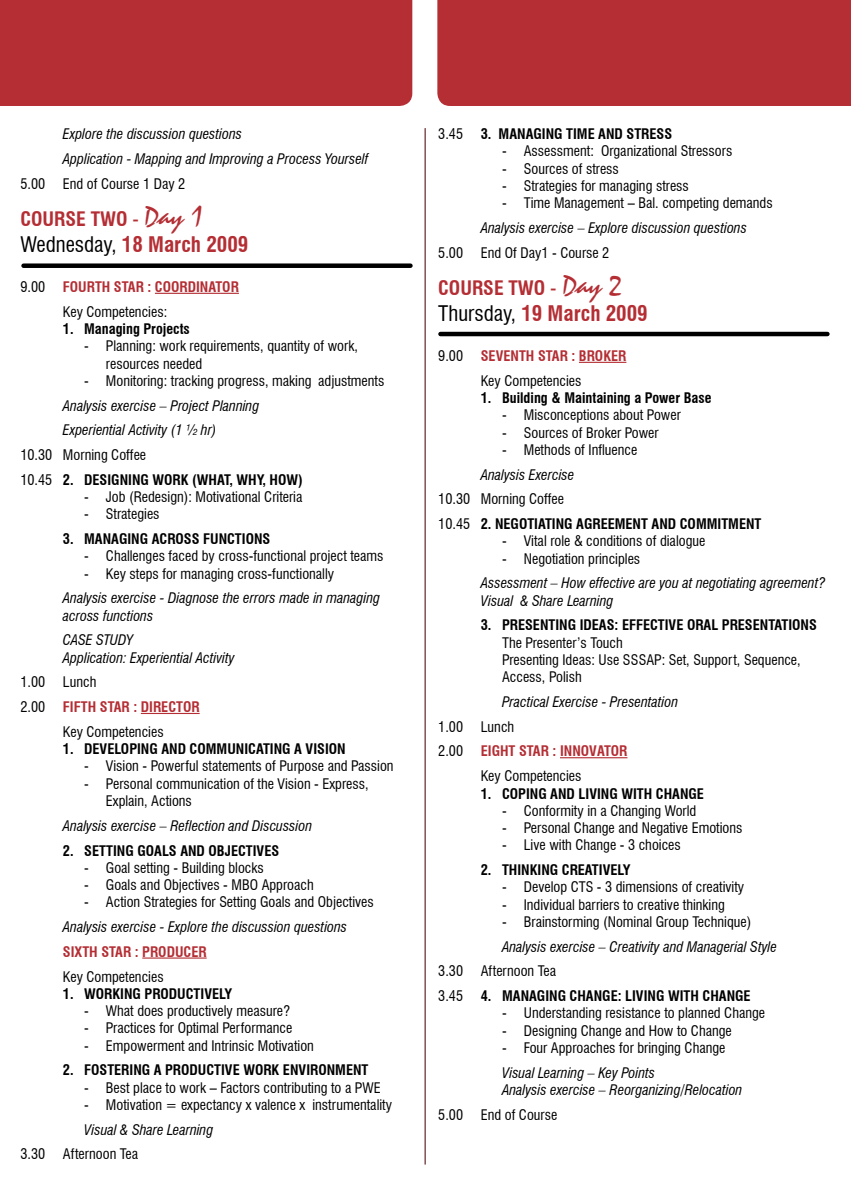
<style>
.page{position:relative;width:851px;height:1191px;background:#fff}
.page>*{position:absolute;margin:0;border:0;box-sizing:border-box;transform-origin:0 0}
.t1{font:700 condensed 21px "Swiss 721 BT";color:#b42e34}
.t2{font:700 condensed 19.5px "Swiss 721 BT";color:#b42e34}
.t3{font:condensed 14.25px/17.2px "Swiss 721 BT";color:#000}
.t4{font:italic condensed 14.25px/17.2px "Swiss 721 BT";color:#000}
.t5{font:700 condensed 14.25px/24.8px "Swiss 721 BT";color:#000}
.t6{font:700 condensed 14.25px/24.8px "Swiss 721 BT";color:#b42e34}
.s1{font-weight:400}
.s2{font-family:"Staccato 222 BT";font-weight:400;font-stretch:normal;font-size:28.5px}
.s3{font-weight:400;color:#000}
.s4{font-weight:700;color:#b42e34}
</style>
<div class="page">
<div style="left:0;top:0;width:412px;height:106px;background:#b42e34"></div>
<div style="left:437px;top:0;width:413px;height:106px;background:#b42e34"></div>
<hr style="left:155px;top:293px;width:84px;height:1px;background:#b42e34">
<hr style="left:141px;top:713px;width:59px;height:1px;background:#b42e34">
<hr style="left:142px;top:957px;width:65px;height:1px;background:#b42e34">
<hr style="left:579px;top:362px;width:47px;height:1px;background:#b42e34">
<hr style="left:560px;top:757px;width:67px;height:1px;background:#b42e34">
<div style="left:24px;top:263px;width:386px;height:5px;background:#000"></div>
<hr style="left:440px;top:332px;width:387px;height:4px;background:#000">
<p class="t4" style="left:63px;top:122px;width:307px;line-height:24.8px">Explore the discussion questions<br>Application - Mapping and Improving a Process Yourself</p>
<p class="t3" style="left:20px;top:175px;width:166px">5.00 End of Course 1 Day 2</p>
<h2 class="t2" style="left:20px;top:208px;width:184px">COURSE TWO <span class="s1">-</span> <span class="s2">Day 1</span></h2>
<h1 class="t1" style="left:20px;top:232px;width:229px"><span class="s3">Wednesday,</span> 18 March 2009</h1>
<p class="t6" style="left:63px;top:274px;width:177px;text-indent:-43px"><span class="s3">9.00</span> FOURTH STAR : COORDINATOR<br><span class="s3">Key Competencies:</span></p>
<p class="t5" style="left:63px;top:316px;width:128px">1. Managing Projects</p>
<p class="t3" style="left:106px;top:337px;width:253px;text-indent:-22px">- Planning: work requirements, quantity of work, resources needed</p>
<p class="t3" style="left:84px;top:372px;width:301px">- Monitoring: tracking progress, making adjustments</p>
<p class="t4" style="left:63px;top:393px;width:198px;line-height:24.8px">Analysis exercise – Project Planning<br>Experiential Activity (1 ½ hr)</p>
<p class="t5" style="left:20px;top:442px;width:284px"><span class="s1">10.30 Morning Coffee<br>10.45</span> 2. DESIGNING WORK (WHAT, WHY, HOW)</p>
<p class="t3" style="left:84px;top:488px;width:220px">- Job (Redesign): Motivational Criteria</p>
<p class="t3" style="left:84px;top:505px;width:77px">- Strategies</p>
<p class="t5" style="left:63px;top:526px;width:209px">3. MANAGING ACROSS FUNCTIONS</p>
<p class="t3" style="left:84px;top:547px;width:301px">- Challenges faced by cross-functional project teams</p>
<p class="t3" style="left:84px;top:565px;width:251px">- Key steps for managing cross-functionally</p>
<p class="t4" style="left:63px;top:589px;width:319px">Analysis exercise - Diagnose the errors made in managing across functions</p>
<p class="t4" style="left:63px;top:631px;width:173px">CASE STUDY<br>Application: Experiential Activity</p>
<p class="t3" style="left:20px;top:673px;width:77px">1.00 Lunch</p>
<p class="t6" style="left:20px;top:694px;width:181px"><span class="s3">2.00</span> FIFTH STAR : DIRECTOR</p>
<p class="t3" style="left:63px;top:723px;width:102px">Key Competencies</p>
<p class="t5" style="left:63px;top:736px;width:284px">1. DEVELOPING AND COMMUNICATING A VISION</p>
<p class="t3" style="left:84px;top:757px;width:311px">- Vision - Powerful statements of Purpose and Passion</p>
<p class="t3" style="left:106px;top:775px;width:264px;text-indent:-22px">- Personal communication of the Vision - Express,<br>Explain, Actions</p>
<p class="t4" style="left:63px;top:817px;width:251px">Analysis exercise – Reflection and Discussion</p>
<p class="t5" style="left:63px;top:838px;width:218px">2. SETTING GOALS AND OBJECTIVES</p>
<p class="t3" style="left:84px;top:859px;width:181px">- Goal setting - Building blocks</p>
<p class="t3" style="left:84px;top:876px;width:231px">- Goals and Objectives - MBO Approach</p>
<p class="t3" style="left:84px;top:893px;width:291px">- Action Strategies for Setting Goals and Objectives</p>
<p class="t4" style="left:63px;top:918px;width:286px">Analysis exercise - Explore the discussion questions</p>
<p class="t6" style="left:63px;top:939px;width:145px">SIXTH STAR : PRODUCER</p>
<p class="t3" style="left:63px;top:967px;width:102px">Key Competencies</p>
<p class="t5" style="left:63px;top:981px;width:171px">1. WORKING PRODUCTIVELY</p>
<p class="t3" style="left:84px;top:1002px;width:207px">- What does productively measure?</p>
<p class="t3" style="left:84px;top:1019px;width:210px">- Practices for Optimal Performance</p>
<p class="t3" style="left:84px;top:1036px;width:231px">- Empowerment and Intrinsic Motivation</p>
<p class="t5" style="left:63px;top:1057px;width:307px">2. FOSTERING A PRODUCTIVE WORK ENVIRONMENT</p>
<p class="t3" style="left:84px;top:1078px;width:298px">- Best place to work – Factors contributing to a PWE</p>
<p class="t3" style="left:84px;top:1096px;width:309px">- Motivation = expectancy x valence x instrumentality</p>
<p class="t4" style="left:84px;top:1120px;width:131px">Visual &amp; Share Learning</p>
<p class="t3" style="left:20px;top:1145px;width:119px">3.30 Afternoon Tea</p>
<p class="t5" style="left:438px;top:122px;width:235px"><span class="s1">3.45</span> 3. MANAGING TIME AND STRESS</p>
<p class="t3" style="left:502px;top:143px;width:232px">- Assessment: Organizational Stressors</p>
<p class="t3" style="left:502px;top:160px;width:118px">- Sources of stress</p>
<p class="t3" style="left:502px;top:177px;width:188px">- Strategies for managing stress</p>
<p class="t3" style="left:502px;top:194px;width:272px">- Time Management – Bal. competing demands</p>
<p class="t4" style="left:480px;top:219px;width:267px">Analysis exercise – Explore discussion questions</p>
<p class="t3" style="left:438px;top:244px;width:173px">5.00 End Of Day1 - Course 2</p>
<h2 class="t2" style="left:438px;top:277px;width:185px">COURSE TWO <span class="s1">-</span> <span class="s2">Day 2</span></h2>
<h1 class="t1" style="left:438px;top:301px;width:211px"><span class="s3">Thursday,</span> 19 March 2009</h1>
<p class="t3" style="left:438px;top:343px;width:190px;line-height:24.8px;text-align:center">9.00 <span class="s4">SEVENTH STAR : BROKER<br></span>Key Competencies</p>
<p class="t5" style="left:480px;top:385px;width:232px">1. Building &amp; Maintaining a Power Base</p>
<p class="t3" style="left:502px;top:406px;width:180px">- Misconceptions about Power</p>
<p class="t3" style="left:502px;top:424px;width:158px">- Sources of Broker Power</p>
<p class="t3" style="left:502px;top:441px;width:137px">- Methods of Influence</p>
<p class="t4" style="left:480px;top:466px;width:95px">Analysis Exercise</p>
<p class="t5" style="left:438px;top:487px;width:325px"><span class="s1">10.30 Morning Coffee<br>10.45</span> 2. NEGOTIATING AGREEMENT AND COMMITMENT</p>
<p class="t3" style="left:502px;top:532px;width:205px">- Vital role &amp; conditions of dialogue</p>
<p class="t3" style="left:502px;top:550px;width:140px">- Negotiation principles</p>
<p class="t4" style="left:480px;top:574px;width:346px">Assessment – How effective are you at negotiating agreement?<br>Visual &amp; Share Learning</p>
<p class="t5" style="left:480px;top:613px;width:337px">3. PRESENTING IDEAS: EFFECTIVE ORAL PRESENTATIONS</p>
<p class="t3" style="left:502px;top:634px;width:300px">The Presenter’s Touch<br>Presenting Ideas: Use SSSAP: Set, Support, Sequence,<br>Access, Polish</p>
<p class="t4" style="left:502px;top:693px;width:178px">Practical Exercise - Presentation</p>
<p class="t3" style="left:438px;top:718px;width:77px">1.00 Lunch</p>
<p class="t6" style="left:438px;top:739px;width:191px"><span class="s3">2.00</span> EIGHT STAR : INNOVATOR</p>
<p class="t3" style="left:480px;top:767px;width:102px">Key Competencies</p>
<p class="t5" style="left:480px;top:781px;width:225px">1. COPING AND LIVING WITH CHANGE</p>
<p class="t3" style="left:502px;top:802px;width:196px">- Conformity in a Changing World</p>
<p class="t3" style="left:502px;top:819px;width:242px">- Personal Change and Negative Emotions</p>
<p class="t3" style="left:502px;top:836px;width:180px">- Live with Change - 3 choices</p>
<p class="t5" style="left:480px;top:857px;width:151px">2. THINKING CREATIVELY</p>
<p class="t3" style="left:502px;top:878px;width:244px">- Develop CTS - 3 dimensions of creativity</p>
<p class="t3" style="left:502px;top:895px;width:224px">- Individual barriers to creative thinking</p>
<p class="t3" style="left:502px;top:913px;width:251px">- Brainstorming (Nominal Group Technique)</p>
<p class="t4" style="left:502px;top:937px;width:276px">Analysis exercise – Creativity and Managerial Style</p>
<p class="t5" style="left:438px;top:958px;width:314px"><span class="s1">3.30 Afternoon Tea<br>3.45</span> 4. MANAGING CHANGE: LIVING WITH CHANGE</p>
<p class="t3" style="left:502px;top:1004px;width:264px">- Understanding resistance to planned Change</p>
<p class="t3" style="left:502px;top:1021px;width:231px">- Designing Change and How to Change</p>
<p class="t3" style="left:502px;top:1039px;width:225px">- Four Approaches for bringing Change</p>
<p class="t4" style="left:502px;top:1063px;width:242px">Visual Learning – Key Points<br>Analysis exercise – Reorganizing/Relocation</p>
<p class="t3" style="left:438px;top:1105px;width:121px">5.00 End of Course</p>
</div>
